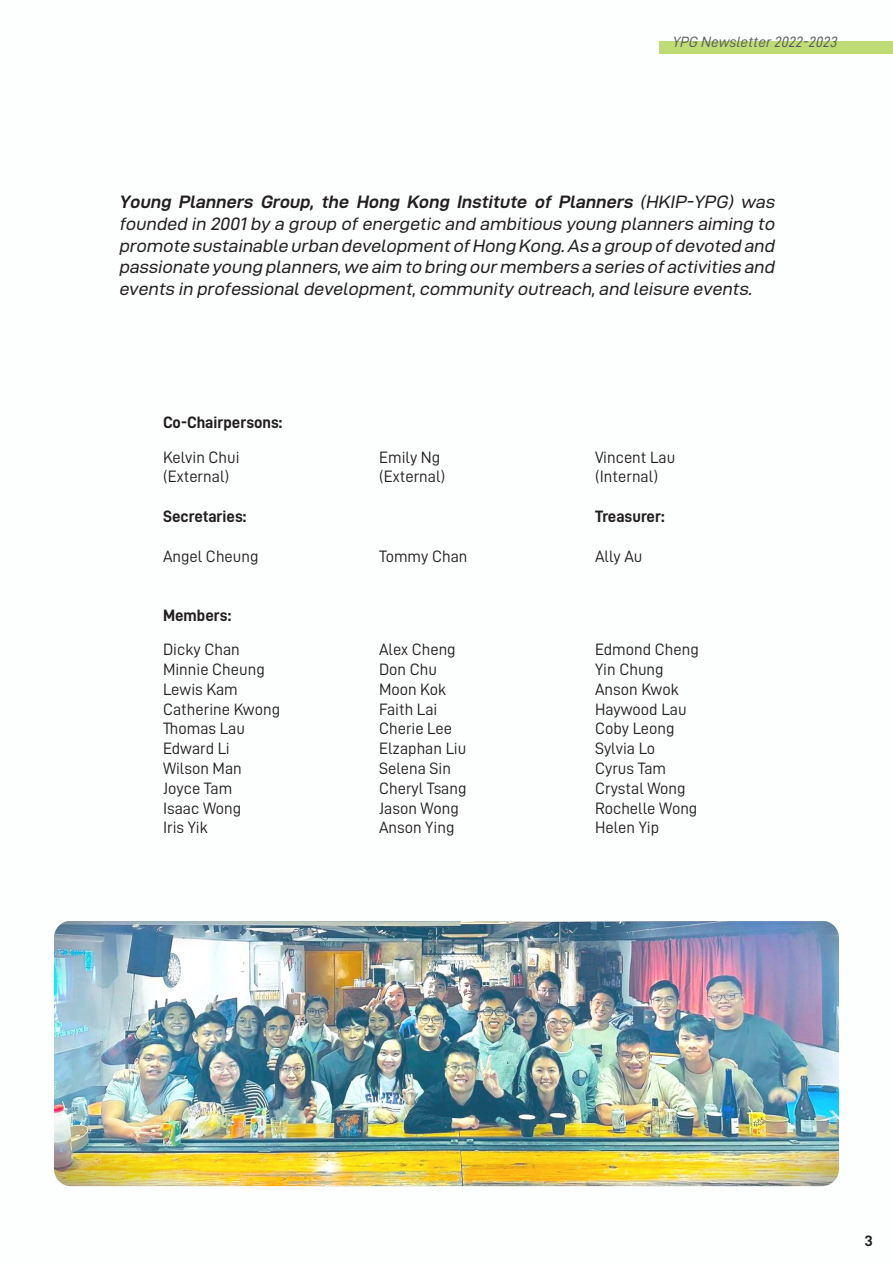
<style>
.page{position:relative;width:893px;height:1263px;background:#fff}
.page>*{position:absolute;margin:0;border:0;box-sizing:border-box;transform-origin:0 0}
.t1{font:italic 18px/21.6px "D DIN Exp";color:#231f20;text-align:justify}
.t2{font:16.5px "D DIN";color:#231f20}
.t3{font:16.5px "D DIN Bold";color:#231f20}
.t4{font:15px "D DIN Italic";color:#57585a}
.t5{font:15px "D DIN Exp Bold";color:#231f20}
.s1{font-family:"D DIN Exp Bold"}
</style>
<div class="page">
<div style="left:659px;top:41px;width:234px;height:13px;background:#bedb75"></div>
<img style="left:54px;top:921px;width:785px;height:266px">
<p class="t4" style="left:673px;top:34px;width:167px">YPG Newsletter 2022-2023</p>
<p class="t1" style="left:119px;top:191px;width:660px"><span class="s1">Young Planners Group, the Hong Kong Institute of Planners</span> (HKIP-YPG) was founded in 2001 by a group of energetic and ambitious young planners aiming to promote sustainable urban development of Hong Kong.As a group of devoted and passionate young planners,we aim to bring our members a series of activities and events in professionaldevelopment,community outreach,and leisure events.</p>
<p class="t3" style="left:163px;top:413px;width:121px">Co-Chairpersons:</p>
<p class="t2" style="left:163px;top:448px;width:78px">Kelvin Chui</p>
<p class="t2" style="left:379px;top:448px;width:63px">Emily Ng</p>
<p class="t2" style="left:595px;top:448px;width:82px">Vincent Lau</p>
<p class="t2" style="left:163px;top:468px;width:68px">(External)</p>
<p class="t2" style="left:379px;top:468px;width:68px">(External)</p>
<p class="t2" style="left:595px;top:468px;width:65px">(Internal)</p>
<p class="t3" style="left:163px;top:507px;width:85px">Secretaries:</p>
<p class="t3" style="left:595px;top:507px;width:71px">Treasurer:</p>
<p class="t2" style="left:163px;top:547px;width:97px">Angel Cheung</p>
<p class="t2" style="left:379px;top:547px;width:90px">Tommy Chan</p>
<p class="t2" style="left:595px;top:547px;width:49px">Ally Au</p>
<p class="t3" style="left:163px;top:606px;width:70px">Members:</p>
<p class="t2" style="left:163px;top:640px;width:78px">Dicky Chan</p>
<p class="t2" style="left:379px;top:640px;width:78px">Alex Cheng</p>
<p class="t2" style="left:595px;top:640px;width:105px">Edmond Cheng</p>
<p class="t2" style="left:163px;top:660px;width:103px">Minnie Cheung</p>
<p class="t2" style="left:379px;top:660px;width:60px">Don Chu</p>
<p class="t2" style="left:595px;top:660px;width:70px">Yin Chung</p>
<p class="t2" style="left:163px;top:680px;width:76px">Lewis Kam</p>
<p class="t2" style="left:379px;top:680px;width:69px">Moon Kok</p>
<p class="t2" style="left:595px;top:680px;width:85px">Anson Kwok</p>
<p class="t2" style="left:163px;top:700px;width:119px">Catherine Kwong</p>
<p class="t2" style="left:379px;top:700px;width:60px">Faith Lai</p>
<p class="t2" style="left:595px;top:700px;width:93px">Haywood Lau</p>
<p class="t2" style="left:163px;top:720px;width:84px">Thomas Lau</p>
<p class="t2" style="left:379px;top:720px;width:75px">Cherie Lee</p>
<p class="t2" style="left:595px;top:720px;width:81px">Coby Leong</p>
<p class="t2" style="left:163px;top:739px;width:68px">Edward Li</p>
<p class="t2" style="left:379px;top:739px;width:89px">Elzaphan Liu</p>
<p class="t2" style="left:595px;top:739px;width:62px">Sylvia Lo</p>
<p class="t2" style="left:163px;top:759px;width:80px">Wilson Man</p>
<p class="t2" style="left:379px;top:759px;width:73px">Selena Sin</p>
<p class="t2" style="left:595px;top:759px;width:73px">Cyrus Tam</p>
<p class="t2" style="left:163px;top:779px;width:71px">Joyce Tam</p>
<p class="t2" style="left:379px;top:779px;width:89px">Cheryl Tsang</p>
<p class="t2" style="left:595px;top:779px;width:92px">Crystal Wong</p>
<p class="t2" style="left:163px;top:799px;width:80px">Isaac Wong</p>
<p class="t2" style="left:379px;top:799px;width:81px">Jason Wong</p>
<p class="t2" style="left:595px;top:799px;width:104px">Rochelle Wong</p>
<p class="t2" style="left:163px;top:819px;width:46px">Iris Yik</p>
<p class="t2" style="left:379px;top:819px;width:77px">Anson Ying</p>
<p class="t2" style="left:595px;top:819px;width:66px">Helen Yip</p>
<p class="t5" style="left:864px;top:1232px;width:10px">3</p>
</div>
